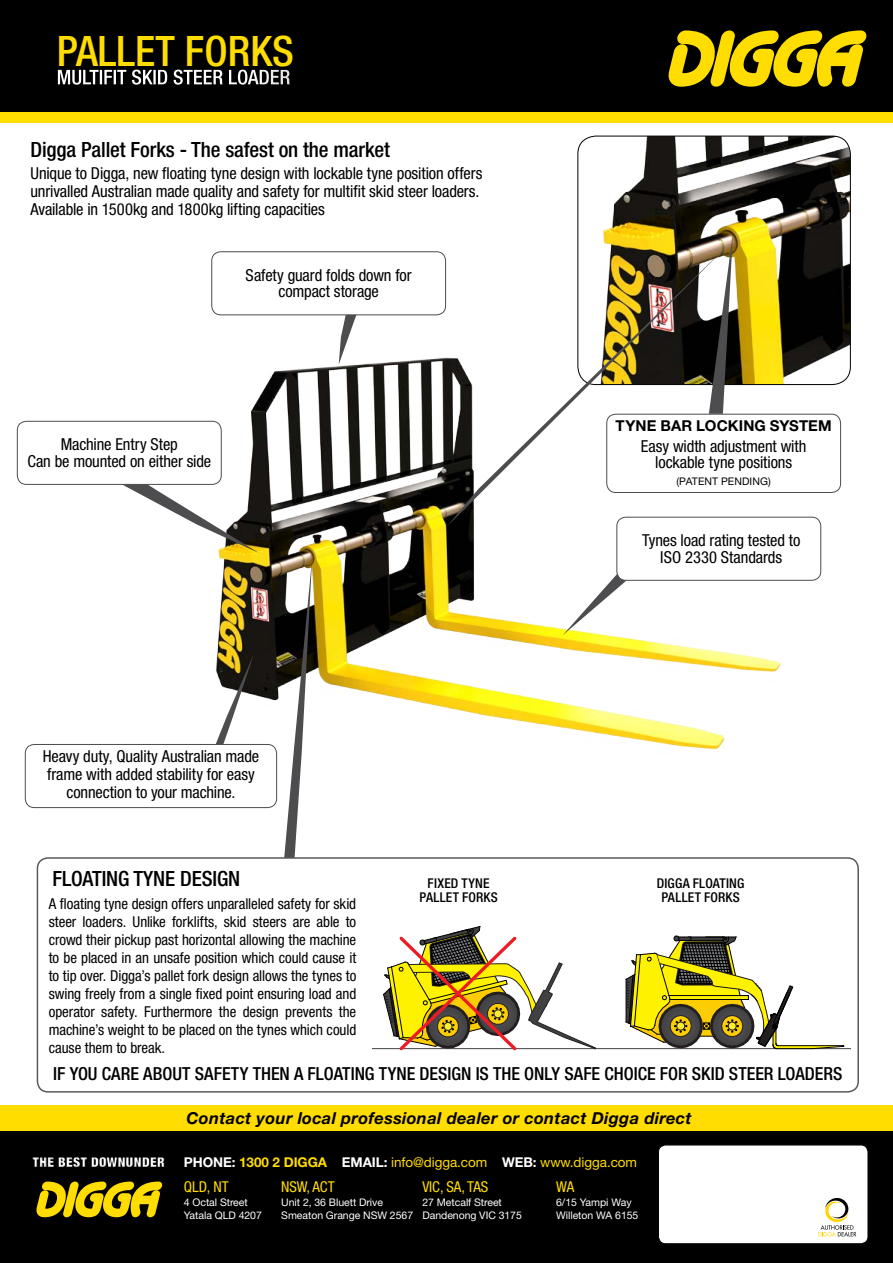
<style>
.page{position:relative;width:893px;height:1263px;background:#fff}
.page>*{position:absolute;margin:0;border:0;box-sizing:border-box;transform-origin:0 0}
.t1{font:500 condensed 42px "Helvetica Neue LT Std";color:#fd0}
.t2{font:500 condensed 21px "Helvetica Neue LT Std";letter-spacing:-.005em;color:#000}
.t3{font:500 condensed 20.25px "Helvetica Neue LT Std";color:#fff}
.t4{font:500 condensed 18px "Helvetica Neue LT Std";color:#000}
.t5{font:condensed 16.5px/18px "Helvetica Neue LT Std";letter-spacing:-.01em;color:#000;text-align:center}
.t6{font:italic 700 16.5px "Helvetica Neue LT Std";letter-spacing:.02em;color:#000}
.t7{font:condensed 15px/18px "Helvetica Neue LT Std";letter-spacing:-.005em;color:#000;text-align:justify}
.t8{font:condensed 15px "Helvetica Neue LT Std";letter-spacing:-.005em;color:#fd0}
.t9{font:700 15px "Helvetica Neue LT Std";letter-spacing:.005em;color:#000}
.t10{font:13.5px "Helvetica Neue LT Std";letter-spacing:-.005em;color:#fd0}
.t11{font:500 condensed 13.5px/13.5px "Helvetica Neue LT Std";letter-spacing:.01em;color:#000;text-align:center}
.t12{font:900 condensed 13.5px "Helvetica Neue LT Std";letter-spacing:.02em;color:#fff}
.t13{font:10.5px/13.5px "Helvetica Neue LT Std";letter-spacing:-.005em;color:#fff}
.t14{font:10.5px "Helvetica Neue LT Std";letter-spacing:.01em;color:#000}
.s1{font-weight:700;color:#fff}
.s2{font-weight:700}
</style>
<div class="page">
<div style="left:0;top:0;width:893px;height:113px;background:#000"></div>
<div style="left:0;top:112px;width:893px;height:11px;background:#fd0"></div>
<svg style="left:668px;top:30px;width:198px;height:57px"></svg>
<div style="left:0;top:1130px;width:893px;height:133px;background:#000"></div>
<div style="left:0;top:1106px;width:893px;height:25px;background:#fd0"></div>
<div style="left:658px;top:1144px;width:210px;height:100px;background:#fff;border-radius:8px"></div>
<div style="left:658px;top:1145px;width:210px;height:99px;border:1px solid #000;border-radius:7px"></div>
<svg style="left:818px;top:1198px;width:38px;height:38px"></svg>
<svg style="left:36px;top:1181px;width:126px;height:36px"></svg>
<div style="left:32px;top:1157px;width:133px;height:10px;background:#000;opacity:.75"></div>
<img style="left:200px;top:357px;width:591px;height:406px">
<svg style="left:123px;top:444px;width:136px;height:109px"></svg>
<svg style="left:278px;top:557px;width:34px;height:300px"></svg>
<svg style="left:200px;top:653px;width:54px;height:91px"></svg>
<svg style="left:339px;top:315px;width:27px;height:50px"></svg>
<div style="left:37px;top:857px;width:822px;height:235px;border:2px solid #58595b;border-radius:11px"></div>
<hr style="left:373px;top:1048px;width:477px;height:1px;background:#414042">
<svg style="left:625px;top:936px;width:219px;height:114px"></svg>
<svg style="left:383px;top:926px;width:213px;height:125px"></svg>
<img style="left:578px;top:136px;width:272px;height:249px">
<svg style="left:447px;top:246px;width:280px;height:280px"></svg>
<div style="left:17px;top:421px;width:204px;height:63px;background:#fff;border-radius:9px"></div>
<div style="left:17px;top:421px;width:205px;height:64px;border:1px solid #4d4d4f;border-radius:9px"></div>
<div style="left:25px;top:744px;width:252px;height:63px;background:#fff;border-radius:9px"></div>
<div style="left:25px;top:744px;width:252px;height:64px;border:1px solid #4d4d4f;border-radius:9px"></div>
<div style="left:211px;top:251px;width:235px;height:64px;border:1px solid #4d4d4f;border-radius:9px"></div>
<svg style="left:563px;top:547px;width:92px;height:88px"></svg>
<div style="left:617px;top:517px;width:204px;height:63px;background:#fff;border-radius:9px"></div>
<div style="left:616px;top:517px;width:205px;height:64px;border:1px solid #4d4d4f;border-radius:9px"></div>
<svg style="left:709px;top:232px;width:24px;height:182px"></svg>
<h1 class="t1" style="left:57px;top:26px;width:239px">PALLET FORKS</h1>
<p class="t3" style="left:57px;top:65px;width:235px">MULTIFIT SKID STEER LOADER</p>
<p class="t2" style="left:31px;top:137px;width:361px">Digga Pallet Forks - The safest on the market</p>
<p class="t5" style="left:31px;top:164px;width:453px;text-align:left">Unique to Digga, new floating tyne design with lockable tyne position offers unrivalled Australian made quality and safety for multifit skid steer loaders.<br>Available in 1500kg and 1800kg lifting capacities</p>
<p class="t5" style="left:246px;top:267px;width:168px;line-height:16.5px">Safety guard folds down for compact storage</p>
<p class="t5" style="left:27px;top:436px;width:185px;line-height:16.5px">Machine Entry Step<br>Can be mounted on either side</p>
<p class="t5" style="left:43px;top:747px;width:218px">Heavy duty, Quality Australian made frame with added stability for easy connection to your machine.</p>
<p class="t9" style="left:616px;top:416px;width:218px">TYNE BAR LOCKING SYSTEM</p>
<p class="t5" style="left:641px;top:437px;width:167px;line-height:16.5px">Easy width adjustment with lockable tyne positions</p>
<p class="t14" style="left:676px;top:475px;width:96px">(PATENT PENDING)</p>
<p class="t5" style="left:642px;top:532px;width:160px;line-height:16.5px">Tynes load rating tested to<br>ISO 2330 Standards</p>
<p class="t2" style="left:52px;top:866px;width:189px">FLOATING TYNE DESIGN</p>
<p class="t7" style="left:49px;top:895px;width:309px">A floating tyne design offers unparalleled safety for skid steer loaders. Unlike forklifts, skid steers are able to crowd their pickup past horizontal allowing the machine to be placed in an unsafe position which could cause it to tip over. Digga’s pallet fork design allows the tynes to swing freely from a single fixed point ensuring load and operator safety. Furthermore the design prevents the machine’s weight to be placed on the tynes which could cause them to break.</p>
<p class="t4" style="left:53px;top:1063px;width:790px">IF YOU CARE ABOUT SAFETY THEN A FLOATING TYNE DESIGN IS THE ONLY SAFE CHOICE FOR SKID STEER LOADERS</p>
<p class="t11" style="left:419px;top:876px;width:80px">FIXED TYNE<br>PALLET FORKS</p>
<p class="t11" style="left:657px;top:876px;width:89px">DIGGA FLOATING<br>PALLET FORKS</p>
<p class="t12" style="left:33px;top:1153px;width:133px">THE BEST DOWNUNDER</p>
<p class="t6" style="left:186px;top:1108px;width:507px">Contact your local professional dealer or contact Digga direct</p>
<p class="t10" style="left:184px;top:1154px;width:455px"><span class="s1">PHONE:</span> <span class="s2">1300 2 DIGGA</span> <span class="s1">EMAIL:</span> info@digga.com <span class="s1">WEB:</span> www.digga.com</p>
<p class="t8" style="left:184px;top:1178px;width:46px">QLD, NT</p>
<p class="t13" style="left:184px;top:1195px;width:80px">4 Octal Street<br>Yatala QLD 4207</p>
<p class="t8" style="left:281px;top:1178px;width:55px">NSW, ACT</p>
<p class="t13" style="left:281px;top:1195px;width:133px">Unit 2, 36 Bluett Drive<br>Smeaton Grange NSW 2567</p>
<p class="t8" style="left:422px;top:1178px;width:67px">VIC, SA, TAS</p>
<p class="t13" style="left:422px;top:1195px;width:101px">27 Metcalf Street<br>Dandenong VIC 3175</p>
<p class="t8" style="left:556px;top:1178px;width:19px">WA</p>
<p class="t13" style="left:556px;top:1195px;width:84px">6/15 Yampi Way<br>Willeton WA 6155</p>
</div>
